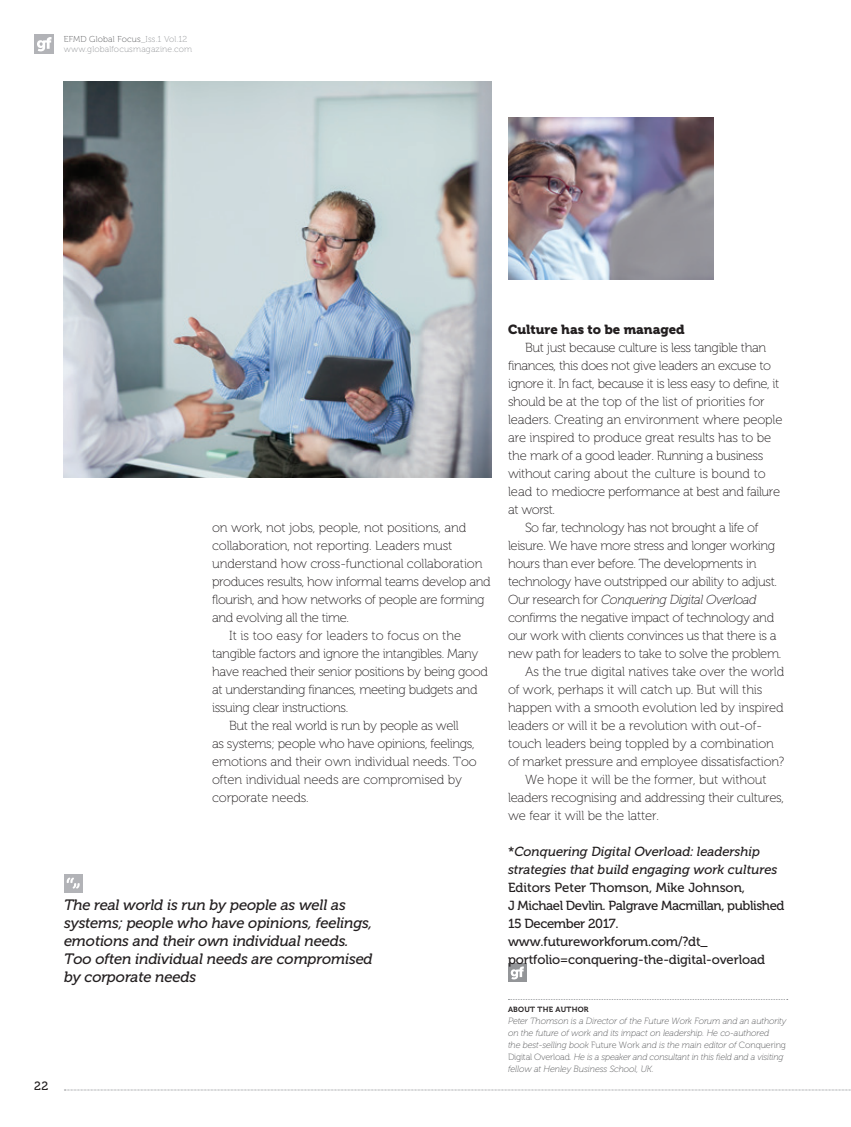
<style>
.page{position:relative;width:851px;height:1127px;background:#fff}
.page>*{position:absolute;margin:0;border:0;box-sizing:border-box;transform-origin:0 0}
.t1{font:italic 15px/18px "Museo 500";letter-spacing:-.01em;color:#231f20}
.t2{font:13.2px "Museo 100";letter-spacing:-.03em;color:#231f20}
.t3{font:13.2px "Museo 100";letter-spacing:-.01em;color:#231f20}
.t4{font:13.2px/18px "Museo 500";letter-spacing:-.01em;color:#231f20}
.t5{font:italic 13.2px/18px "Museo 500";color:#231f20}
.t6{font:13.2px "Museo 100";color:#231f20}
.t7{font:italic 13.2px "Museo 100";letter-spacing:-.03em;color:#231f20}
.t8{font:13.2px "Museo 900";color:#231f20}
.t9{font:12px "Museo 500";color:#231f20}
.t10{font:italic 9px/12px "Museo 100";letter-spacing:-.01em;color:#57585a}
.t11{font:8.7px/10.1px "Museo 100";letter-spacing:.02em;color:#939598}
.t12{font:7.5px "Museo 700";letter-spacing:.03em;color:#231f20}
.s1{color:#57585a}
.s2{font-style:normal}
</style>
<div class="page">
<div style="left:34px;top:34px;width:20px;height:20px;background:#b2b3b7"></div>
<svg style="left:37px;top:37px;width:14px;height:14px"></svg>
<svg style="left:64px;top:1089px;width:787px;height:1px"></svg>
<div style="left:508px;top:964px;width:18px;height:18px;background:#939598"></div>
<svg style="left:510px;top:966px;width:13px;height:13px"></svg>
<svg style="left:508px;top:999px;width:279px;height:1px"></svg>
<img style="left:64px;top:82px;width:427px;height:396px">
<img style="left:508px;top:118px;width:205px;height:162px">
<div style="left:64px;top:874px;width:18px;height:18px;background:#b2b3b7"></div>
<svg style="left:67px;top:877px;width:13px;height:11px"></svg>
<p class="t11" style="left:64px;top:35px;width:130px"><span class="s1">EFMD Global Focus</span>_Iss.1 Vol.12 www.globalfocusmagazine.com</p>
<p class="t3" style="left:212px;top:520px;width:256px">on work, not jobs, people, not positions, and</p>
<p class="t3" style="left:212px;top:538px;width:242px">collaboration, not reporting. Leaders must</p>
<p class="t3" style="left:212px;top:556px;width:272px">understand how cross-functional collaboration</p>
<p class="t2" style="left:212px;top:574px;width:280px">produces results, how informal teams develop and</p>
<p class="t2" style="left:212px;top:592px;width:274px">flourish, and how networks of people are forming</p>
<p class="t2" style="left:212px;top:610px;width:138px">and evolving all the time.</p>
<p class="t6" style="left:229px;top:628px;width:234px">It is too easy for leaders to focus on the</p>
<p class="t2" style="left:212px;top:646px;width:268px">tangible factors and ignore the intangibles. Many</p>
<p class="t2" style="left:212px;top:664px;width:277px">have reached their senior positions by being good</p>
<p class="t2" style="left:212px;top:682px;width:267px">at understanding finances, meeting budgets and</p>
<p class="t2" style="left:212px;top:700px;width:138px">issuing clear instructions.</p>
<p class="t2" style="left:229px;top:718px;width:231px">But the real world is run by people as well</p>
<p class="t2" style="left:212px;top:736px;width:264px">as systems; people who have opinions, feelings,</p>
<p class="t3" style="left:212px;top:754px;width:266px">emotions and their own individual needs. Too</p>
<p class="t3" style="left:212px;top:772px;width:251px">often individual needs are compromised by</p>
<p class="t3" style="left:212px;top:790px;width:98px">corporate needs.</p>
<p class="t1" style="left:64px;top:896px;width:310px">The real world is run by people as well as systems; people who have opinions, feelings, emotions and their own individual needs.<br>Too often individual needs are compromised by corporate needs</p>
<p class="t9" style="left:34px;top:1079px;width:15px">22</p>
<p class="t8" style="left:508px;top:322px;width:178px">Culture has to be managed</p>
<p class="t2" style="left:525px;top:340px;width:242px">But just because culture is less tangible than</p>
<p class="t2" style="left:508px;top:358px;width:264px">finances, this does not give leaders an excuse to</p>
<p class="t2" style="left:508px;top:376px;width:273px">ignore it. In fact, because it is less easy to define, it</p>
<p class="t3" style="left:508px;top:394px;width:258px">should be at the top of the list of priorities for</p>
<p class="t3" style="left:508px;top:412px;width:276px">leaders. Creating an environment where people</p>
<p class="t3" style="left:508px;top:430px;width:265px">are inspired to produce great results has to be</p>
<p class="t2" style="left:508px;top:448px;width:257px">the mark of a good leader. Running a business</p>
<p class="t6" style="left:508px;top:466px;width:259px">without caring about the culture is bound to</p>
<p class="t2" style="left:508px;top:484px;width:273px">lead to mediocre performance at best and failure</p>
<p class="t2" style="left:508px;top:502px;width:49px">at worst.</p>
<p class="t2" style="left:525px;top:520px;width:235px">So far, technology has not brought a life of</p>
<p class="t2" style="left:508px;top:538px;width:269px">leisure. We have more stress and longer working</p>
<p class="t2" style="left:508px;top:556px;width:250px">hours than ever before. The developments in</p>
<p class="t2" style="left:508px;top:574px;width:270px">technology have outstripped our ability to adjust.</p>
<p class="t7" style="left:508px;top:592px;width:250px"><span class="s2">Our research for</span> Conquering Digital Overload</p>
<p class="t2" style="left:508px;top:610px;width:268px">confirms the negative impact of technology and</p>
<p class="t2" style="left:508px;top:628px;width:270px">our work with clients convinces us that there is a</p>
<p class="t2" style="left:508px;top:646px;width:275px">new path for leaders to take to solve the problem.</p>
<p class="t3" style="left:525px;top:664px;width:260px">As the true digital natives take over the world</p>
<p class="t3" style="left:508px;top:682px;width:256px">of work, perhaps it will catch up. But will this</p>
<p class="t3" style="left:508px;top:700px;width:277px">happen with a smooth evolution led by inspired</p>
<p class="t3" style="left:508px;top:718px;width:255px">leaders or will it be a revolution with out-of-</p>
<p class="t3" style="left:508px;top:736px;width:267px">touch leaders being toppled by a combination</p>
<p class="t2" style="left:508px;top:754px;width:278px">of market pressure and employee dissatisfaction?</p>
<p class="t3" style="left:525px;top:772px;width:243px">We hope it will be the former, but without</p>
<p class="t2" style="left:508px;top:790px;width:277px">leaders recognising and addressing their cultures,</p>
<p class="t3" style="left:508px;top:808px;width:153px">we fear it will be the latter.</p>
<p class="t5" style="left:508px;top:842px;width:271px"><span class="s2">*</span>Conquering Digital Overload: leadership strategies that build engaging work cultures</p>
<p class="t4" style="left:508px;top:878px;width:278px">Editors Peter Thomson, Mike Johnson,<br>J Michael Devlin. Palgrave Macmillan, published 15 December 2017. www.futureworkforum.com/?dt_ portfolio=conquering-the-digital-overload</p>
<p class="t12" style="left:508px;top:1005px;width:82px">ABOUT THE AUTHOR</p>
<p class="t10" style="left:508px;top:1015px;width:280px">Peter Thomson is a Director of the Future Work Forum and an authority on the future of work and its impact on leadership. He co-authored<br>the best-selling book <span class="s2">Future Work</span> and is the main editor of <span class="s2">Conquering Digital Overload</span>. He is a speaker and consultant in this field and a visiting fellow at Henley Business School, UK.</p>
</div>
